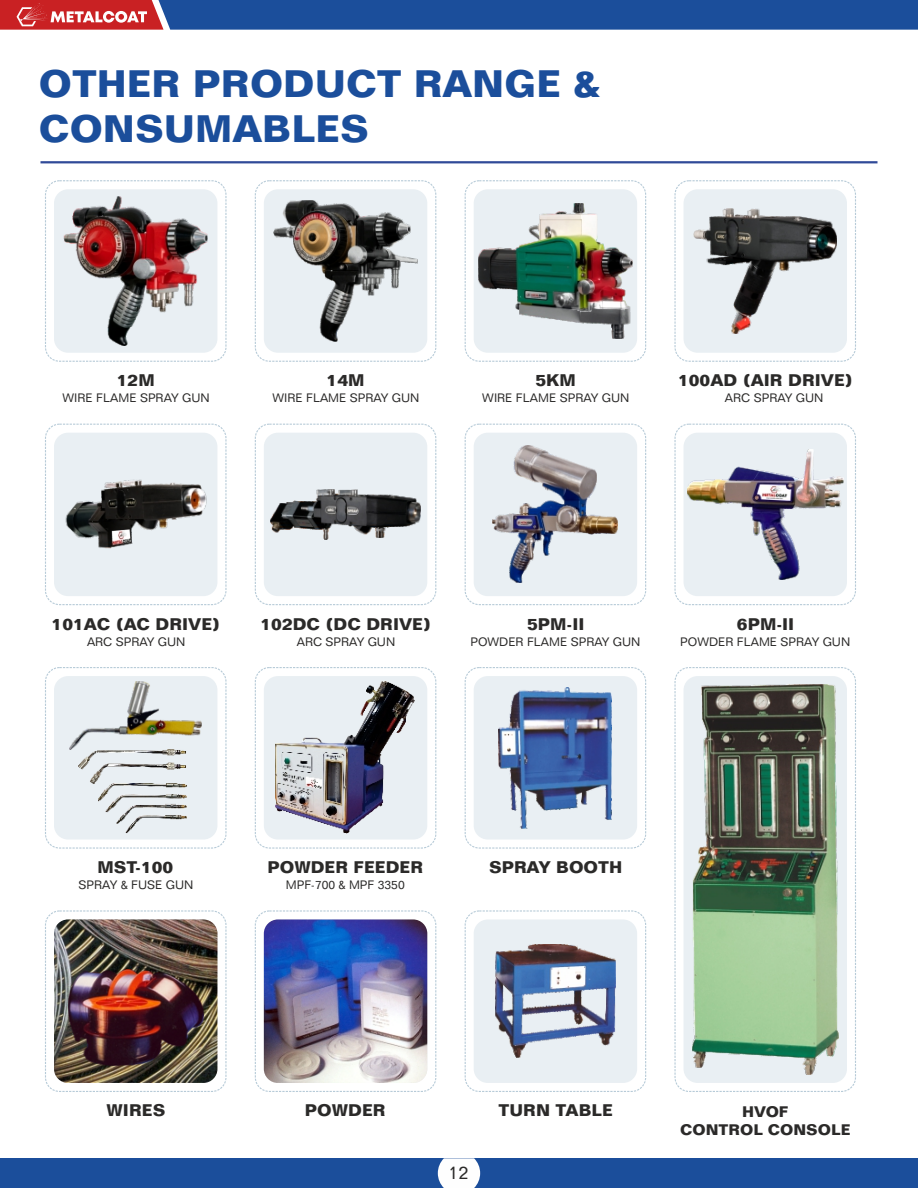
<style>
.page{position:relative;width:918px;height:1188px;background:#fff}
.page>*{position:absolute;margin:0;border:0;box-sizing:border-box;transform-origin:0 0}
.t1{font:700 37.5px/45.2px "Folio BT";color:#1b4e9b}
.t2{font:18px "Folio BT";color:#2b2a29}
.t3{font:700 16.5px "Folio BT";color:#2b2a29}
.t4{font:700 15px/18.1px "Folio BT";color:#2b2a29;text-align:center}
.t5{font:12px "Folio BT";color:#2b2a29}
</style>
<div class="page">
<div style="left:0;top:1158px;width:918px;height:30px;background:#1b4e9b"></div>
<svg style="left:438px;top:1158px;width:42px;height:30px"></svg>
<svg style="left:0;top:0;width:918px;height:30px;background:#3e4e8d"></svg>
<hr style="left:40px;top:161px;width:838px;height:2px;background:#304a98">
<div style="left:45px;top:424px;width:182px;height:181px;border:1px dashed #b7cbd8;border-radius:14px"></div>
<div style="left:465px;top:424px;width:181px;height:181px;border:1px dashed #b7cbd8;border-radius:14px"></div>
<div style="left:54px;top:433px;width:163px;height:163px;background:#e9eff3;border-radius:14px"></div>
<div style="left:255px;top:424px;width:181px;height:181px;border:1px dashed #b7cbd8;border-radius:14px"></div>
<div style="left:264px;top:433px;width:163px;height:163px;background:#e9eff3;border-radius:14px"></div>
<div style="left:474px;top:433px;width:163px;height:163px;background:#e9eff3;border-radius:14px"></div>
<div style="left:674px;top:424px;width:182px;height:181px;border:1px dashed #b7cbd8;border-radius:14px"></div>
<div style="left:684px;top:433px;width:163px;height:163px;background:#e9eff3;border-radius:14px"></div>
<div style="left:45px;top:180px;width:182px;height:182px;border:1px dashed #b7cbd8;border-radius:14px"></div>
<div style="left:465px;top:180px;width:181px;height:182px;border:1px dashed #b7cbd8;border-radius:14px"></div>
<div style="left:474px;top:189px;width:163px;height:164px;background:#e9eff3;border-radius:14px"></div>
<div style="left:674px;top:180px;width:182px;height:182px;border:1px dashed #b7cbd8;border-radius:14px"></div>
<div style="left:684px;top:189px;width:163px;height:164px;background:#e9eff3;border-radius:14px"></div>
<div style="left:54px;top:189px;width:163px;height:164px;background:#e9eff3;border-radius:14px"></div>
<div style="left:255px;top:180px;width:181px;height:182px;border:1px dashed #b7cbd8;border-radius:14px"></div>
<div style="left:264px;top:189px;width:163px;height:164px;background:#e9eff3;border-radius:14px"></div>
<div style="left:45px;top:667px;width:182px;height:182px;border:1px dashed #b7cbd8;border-radius:14px"></div>
<div style="left:45px;top:910px;width:182px;height:182px;border:1px dashed #b7cbd8;border-radius:14px"></div>
<div style="left:54px;top:676px;width:163px;height:164px;background:#e9eff3;border-radius:14px"></div>
<div style="left:255px;top:667px;width:181px;height:182px;border:1px dashed #b7cbd8;border-radius:14px"></div>
<div style="left:264px;top:676px;width:163px;height:164px;background:#e9eff3;border-radius:14px"></div>
<div style="left:465px;top:667px;width:181px;height:182px;border:1px dashed #b7cbd8;border-radius:14px"></div>
<div style="left:474px;top:676px;width:163px;height:164px;background:#e9eff3;border-radius:14px"></div>
<img style="left:54px;top:919px;width:163px;height:164px;border-radius:14px">
<div style="left:255px;top:910px;width:181px;height:182px;border:1px dashed #b7cbd8;border-radius:14px"></div>
<img style="left:264px;top:919px;width:163px;height:164px;border-radius:14px">
<div style="left:465px;top:910px;width:181px;height:182px;border:1px dashed #b7cbd8;border-radius:14px"></div>
<div style="left:474px;top:919px;width:163px;height:164px;background:#e9eff3;border-radius:14px"></div>
<svg style="left:674px;top:667px;width:182px;height:425px"></svg>
<div style="left:684px;top:676px;width:163px;height:407px;background:#e9eff3"></div>
<img style="left:499px;top:687px;width:113px;height:142px">
<img style="left:495px;top:945px;width:120px;height:112px">
<img style="left:68px;top:970px;width:135px;height:96px">
<img style="left:692px;top:684px;width:146px;height:391px">
<img style="left:276px;top:682px;width:139px;height:152px">
<img style="left:70px;top:682px;width:132px;height:67px">
<img style="left:78px;top:750px;width:108px;height:34px">
<img style="left:99px;top:783px;width:88px;height:51px">
<img style="left:687px;top:449px;width:156px;height:131px">
<img style="left:493px;top:446px;width:125px;height:137px">
<img style="left:274px;top:200px;width:144px;height:142px">
<img style="left:694px;top:208px;width:143px;height:126px">
<img style="left:271px;top:489px;width:149px;height:50px">
<img style="left:479px;top:203px;width:153px;height:136px">
<img style="left:64px;top:196px;width:143px;height:150px">
<img style="left:65px;top:479px;width:142px;height:70px">
<h1 class="t1" style="left:39px;top:64px;width:563px">OTHER PRODUCT RANGE &amp;<br>CONSUMABLES</h1>
<h3 class="t3" style="left:327px;top:374px;width:39px">14M</h3>
<h3 class="t3" style="left:536px;top:374px;width:42px">5KM</h3>
<h3 class="t3" style="left:117px;top:374px;width:39px">12M</h3>
<p class="t5" style="left:63px;top:393px;width:149px">WIRE FLAME SPRAY GUN</p>
<p class="t5" style="left:272px;top:393px;width:149px">WIRE FLAME SPRAY GUN</p>
<p class="t5" style="left:482px;top:393px;width:149px">WIRE FLAME SPRAY GUN</p>
<h3 class="t3" style="left:678px;top:374px;width:176px">100AD (AIR DRIVE)</h3>
<p class="t5" style="left:725px;top:393px;width:100px">ARC SPRAY GUN</p>
<h3 class="t3" style="left:52px;top:617px;width:170px">101AC (AC DRIVE)</h3>
<p class="t5" style="left:87px;top:637px;width:100px">ARC SPRAY GUN</p>
<h3 class="t3" style="left:261px;top:617px;width:172px">102DC (DC DRIVE)</h3>
<p class="t5" style="left:297px;top:637px;width:100px">ARC SPRAY GUN</p>
<h3 class="t3" style="left:527px;top:617px;width:59px">5PM-II</h3>
<p class="t5" style="left:470px;top:637px;width:172px">POWDER FLAME SPRAY GUN</p>
<h3 class="t3" style="left:737px;top:617px;width:59px">6PM-II</h3>
<p class="t5" style="left:680px;top:637px;width:172px">POWDER FLAME SPRAY GUN</p>
<h3 class="t3" style="left:97px;top:861px;width:77px">MST-100</h3>
<p class="t5" style="left:79px;top:880px;width:116px">SPRAY &amp; FUSE GUN</p>
<h3 class="t3" style="left:267px;top:861px;width:157px">POWDER FEEDER</h3>
<p class="t5" style="left:286px;top:880px;width:120px">MPF-700 &amp; MPF 3350</p>
<h3 class="t3" style="left:489px;top:861px;width:135px">SPRAY BOOTH</h3>
<h3 class="t3" style="left:107px;top:1104px;width:60px">WIRES</h3>
<h3 class="t3" style="left:305px;top:1104px;width:82px">POWDER</h3>
<h3 class="t3" style="left:498px;top:1104px;width:116px">TURN TABLE</h3>
<h2 class="t2" style="left:448px;top:1166px;width:22px">12</h2>
<p class="t4" style="left:680px;top:1104px;width:172px">HVOF<br>CONTROL CONSOLE</p>
</div>
